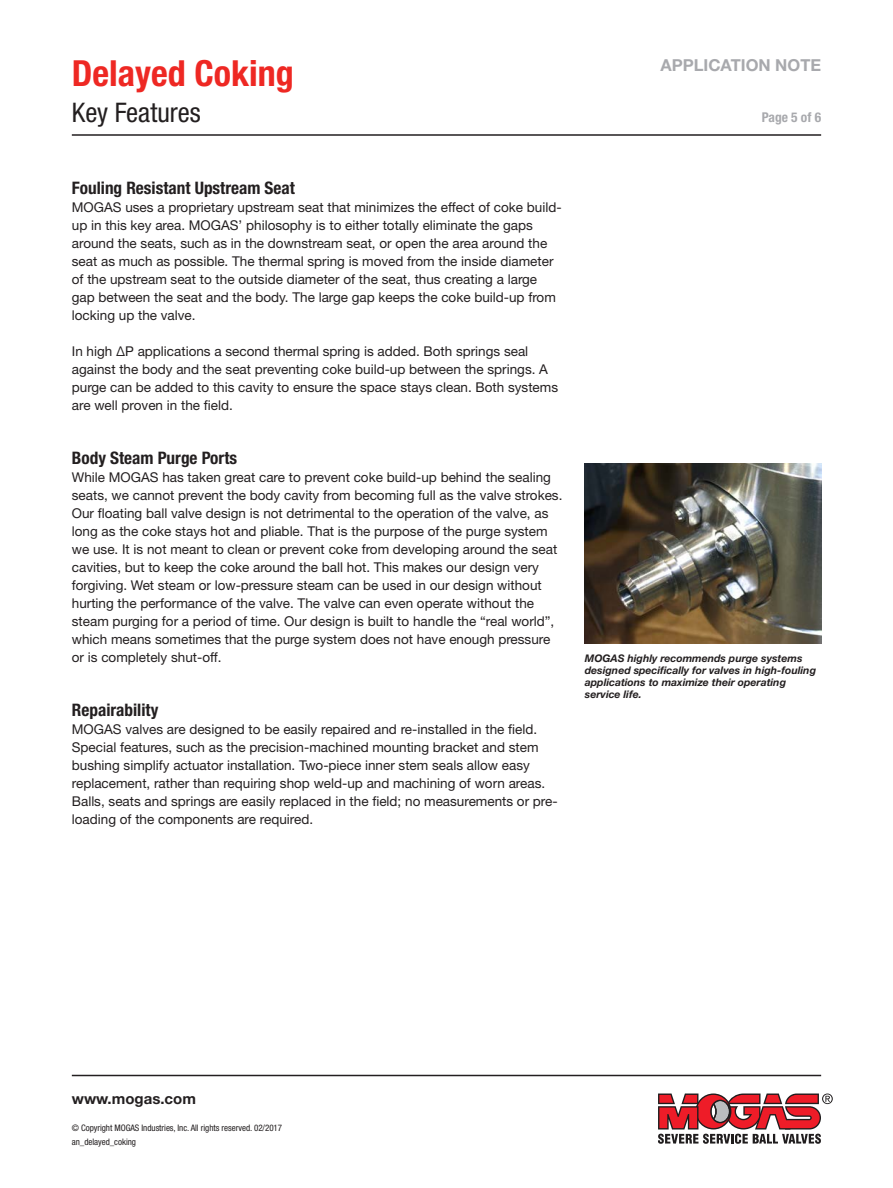
<style>
.page{position:relative;width:893px;height:1188px;background:#fff}
.page>*{position:absolute;margin:0;border:0;box-sizing:border-box;transform-origin:0 0}
.headline{font:700 condensed 36px "Helvetica Neue LT Pro";color:#ee2823}
.subhead{font:condensed 27px "Helvetica Neue LT Pro";color:#231f20}
.subhead1{font:700 condensed 17.25px "Helvetica Neue LT Pro";color:#231f20}
.t1{font:700 16.5px "Helvetica Neue LT Pro";color:#a8a9ad}
.t2{font:700 15px "Helvetica Neue LT Pro";color:#231f20}
.body_text{font:13.5px/18px "Helvetica Neue LT Pro";color:#231f20}
.t3{font:700 condensed 13.5px "Helvetica Neue LT Pro";color:#a8a9ad}
.t4{font:italic 700 10.5px/12px "Helvetica Neue LT Pro";color:#231f20}
.t5{font:condensed 9px/13.5px "Helvetica Neue LT Pro";letter-spacing:-.005em;color:#231f20}
</style>
<div class="page">
<hr style="left:72px;top:134px;width:749px;height:2px;background:#231f20">
<hr style="left:72px;top:1075px;width:749px;height:1px;background:#231f20">
<svg style="left:658px;top:1094px;width:175px;height:50px"></svg>
<img style="left:585px;top:463px;width:236px;height:181px">
<p class="headline" style="left:72px;top:51px;width:223px">Delayed Coking</p>
<p class="subhead" style="left:72px;top:96px;width:130px">Key Features</p>
<p class="subhead1" style="left:72px;top:177px;width:225px">Fouling Resistant Upstream Seat</p>
<p class="body_text" style="left:72px;top:198px;width:491px">MOGAS uses a proprietary upstream seat that minimizes the effect of coke build&shy;up in this key area. MOGAS’ philosophy is to either totally eliminate the gaps around the seats, such as in the downstream seat, or open the area around the seat as much as possible. The thermal spring is moved from the inside diameter of the upstream seat to the outside diameter of the seat, thus creating a large gap between the seat and the body. The large gap keeps the coke build-up from locking up the valve.</p>
<p class="body_text" style="left:72px;top:342px;width:488px">In high ΔP applications a second thermal spring is added. Both springs seal against the body and the seat preventing coke build-up between the springs. A purge can be added to this cavity to ensure the space stays clean. Both systems are well proven in the field.</p>
<p class="subhead1" style="left:72px;top:447px;width:167px">Body Steam Purge Ports</p>
<p class="body_text" style="left:72px;top:468px;width:492px">While MOGAS has taken great care to prevent coke build-up behind the sealing seats, we cannot prevent the body cavity from becoming full as the valve strokes.<br>Our floating ball valve design is not detrimental to the operation of the valve, as long as the coke stays hot and pliable. That is the purpose of the purge system we use. It is not meant to clean or prevent coke from developing around the seat cavities, but to keep the coke around the ball hot. This makes our design very forgiving. Wet steam or low-pressure steam can be used in our design without hurting the performance of the valve. The valve can even operate without the steam purging for a period of time. Our design is built to handle the “real world”, which means sometimes that the purge system does not have enough pressure or is completely shut-off.</p>
<p class="subhead1" style="left:72px;top:699px;width:88px">Repairability</p>
<p class="body_text" style="left:72px;top:720px;width:487px">MOGAS valves are designed to be easily repaired and re-installed in the field.<br>Special features, such as the precision-machined mounting bracket and stem bushing simplify actuator installation. Two-piece inner stem seals allow easy replacement, rather than requiring shop weld-up and machining of worn areas.<br>Balls, seats and springs are easily replaced in the field; no measurements or pre&shy;loading of the components are required.</p>
<p class="t1" style="left:660px;top:55px;width:162px">APPLICATION NOTE</p>
<p class="t3" style="left:762px;top:109px;width:61px">Page 5 of 6</p>
<p class="t4" style="left:585px;top:652px;width:233px">MOGAS highly recommends purge systems designed specifically for valves in high-fouling applications to maximize their operating service life.</p>
<p class="t2" style="left:72px;top:1090px;width:126px">www.mogas.com</p>
<p class="t5" style="left:72px;top:1121px;width:212px">© Copyright MOGAS Industries, Inc. All rights reserved. 02/2017 an_delayed_coking</p>
</div>
